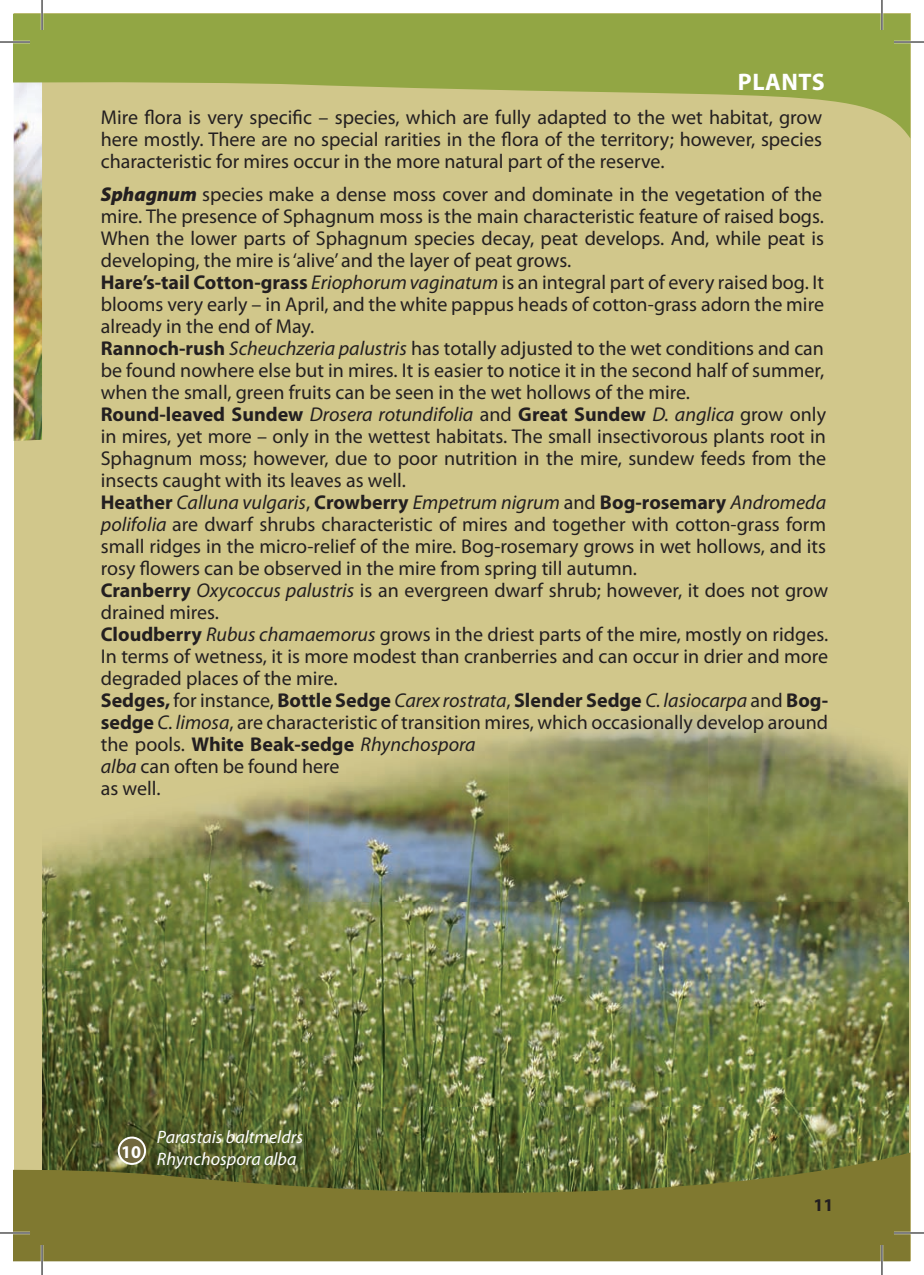
<style>
.page{position:relative;width:924px;height:1275px;background:#fff}
.page>*{position:absolute;margin:0;border:0;box-sizing:border-box;transform-origin:0 0}
.t1{font:700 24px "Myriad Pro";letter-spacing:.02em;color:#fff}
.t2{font:20px/22px "Myriad Pro";color:#231f20;text-align:justify}
.t3{font:italic 18px/22px "Myriad Pro";color:#fff}
.t4{font:700 18px "Myriad Pro";color:#231f20}
.t5{font:700 18px "Myriad Pro";color:#fff}
.s1{font-weight:900;font-style:italic}
.s2{font-weight:700}
.s3{font-style:italic}
</style>
<div class="page">
<div style="left:14px;top:14px;width:895px;height:1247px;background:#d1c78b"></div>
<img style="left:308px;top:740px;width:200px;height:367px">
<img style="left:508px;top:716px;width:399px;height:391px">
<img style="left:42px;top:799px;width:199px;height:353px">
<img style="left:241px;top:788px;width:67px;height:364px">
<img style="left:308px;top:1107px;width:599px;height:45px">
<img style="left:14px;top:138px;width:28px;height:303px">
<svg style="left:14px;top:14px;width:895px;height:124px;fill:#92a644"></svg>
<svg style="left:14px;top:1152px;width:895px;height:109px;background:#767430"></svg>
<div style="left:119px;top:1137px;width:26px;height:27px;background:#71683e;border-radius:50%"></div>
<div style="left:118px;top:1136px;width:28px;height:29px;border:2px solid #fff;border-radius:50%"></div>
<hr style="left:0;top:41px;width:30px;height:2px;background:#fff">
<hr style="left:893px;top:41px;width:30px;height:2px;background:#fff">
<hr style="left:0;top:1231px;width:30px;height:3px;background:#fff">
<hr style="left:893px;top:1231px;width:30px;height:3px;background:#fff">
<hr style="left:41px;top:0;width:2px;height:30px;background:#fff">
<hr style="left:41px;top:1245px;width:2px;height:30px;background:#fff">
<hr style="left:880px;top:0;width:2px;height:30px;background:#fff">
<hr style="left:880px;top:1245px;width:2px;height:30px;background:#fff">
<hr style="left:0;top:42px;width:30px;height:1px;background:#000">
<hr style="left:893px;top:42px;width:30px;height:1px;background:#000">
<hr style="left:0;top:1232px;width:30px;height:1px;background:#000">
<hr style="left:893px;top:1232px;width:30px;height:1px;background:#000">
<hr style="left:42px;top:0;width:1px;height:30px;background:#000">
<hr style="left:42px;top:1245px;width:1px;height:30px;background:#000">
<hr style="left:881px;top:0;width:1px;height:30px;background:#000">
<hr style="left:881px;top:1245px;width:1px;height:30px;background:#000">
<p class="t1" style="left:737px;top:67px;width:88px">PLANTS</p>
<p class="t2" style="left:101px;top:106px;width:722px">Mire flora is very specific – species, which are fully adapted to the wet habitat, grow here mostly. There are no special rarities in the flora of the territory; however, species characteristic for mires occur in the more natural part of the reserve.</p>
<p class="t2" style="left:101px;top:183px;width:728px;text-align:left"><span class="s1">Sphagnum</span> species make a dense moss cover and dominate in the vegetation of the mire. The presence of Sphagnum moss is the main characteristic feature of raised bogs.<br>When the lower parts of Sphagnum species decay, peat develops. And, while peat is developing, the mire is ‘alive’ and the layer of peat grows.<br><span class="s2">hare’s-tail Cotton-grass</span> <span class="s3">Eriophorum vaginatum</span> is an integral part of every raised bog. It blooms very early – in April, and the white pappus heads of cotton-grass adorn the mire already in the end of May.<br><span class="s2">Rannoch-rush</span> <span class="s3">Scheuchzeria palustris</span> has totally adjusted to the wet conditions and can be found nowhere else but in mires. It is easier to notice it in the second half of summer, when the small, green fruits can be seen in the wet hollows of the mire.<br><span class="s2">Round-leaved Sundew</span> <span class="s3">Drosera rotundifolia</span> and <span class="s2">Great Sundew</span> <span class="s3">D. anglica</span> grow only in mires, yet more – only in the wettest habitats. The small insectivorous plants root in Sphagnum moss; however, due to poor nutrition in the mire, sundew feeds from the insects caught with its leaves as well.<br><span class="s2">heather</span> <span class="s3">Calluna vulgaris</span>, <span class="s2">Crowberry</span> <span class="s3">Empetrum nigrum</span> and <span class="s2">Bog-rosemary</span> <span class="s3">Andromeda polifolia</span> are dwarf shrubs characteristic of mires and together with cotton-grass form small ridges in the micro-relief of the mire. Bog-rosemary grows in wet hollows, and its rosy flowers can be observed in the mire from spring till autumn.<br><span class="s2">Cranberry</span> <span class="s3">Oxycoccus palustris</span> is an evergreen dwarf shrub; however, it does not grow drained mires.<br><span class="s2">Cloudberry</span> <span class="s3">Rubus chamaemorus</span> grows in the driest parts of the mire, mostly on ridges.<br>In terms of wetness, it is more modest than cranberries and can occur in drier and more degraded places of the mire.<br><span class="s2">Sedges,</span> for instance, <span class="s2">Bottle Sedge</span> <span class="s3">Carex rostrata</span>, <span class="s2">Slender Sedge</span> <span class="s3">C. lasiocarpa</span> and <span class="s2">Bog&shy;sedge</span> <span class="s3">C. limosa</span>, are characteristic of transition mires, which occasionally develop around the pools. <span class="s2">White Beak-sedge</span> <span class="s3">Rhynchospora<br>alba</span> can often be found here<br>as well.</p>
<p class="t5" style="left:121px;top:1140px;width:21px">10</p>
<p class="t3" style="left:157px;top:1125px;width:148px">Parastais baltmeldrs<br>Rhynchospora alba</p>
<p class="t4" style="left:813px;top:1193px;width:21px">11</p>
</div>
